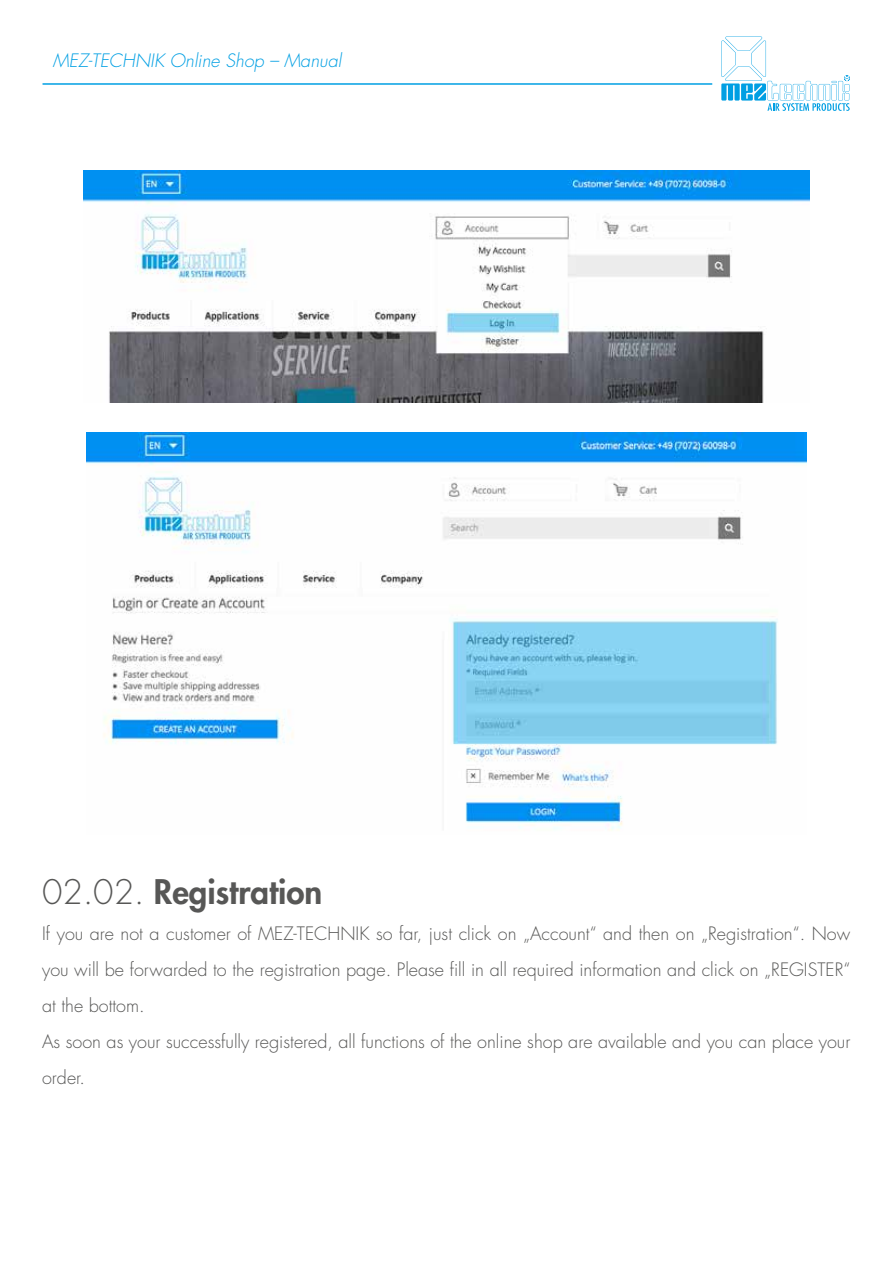
<style>
.page{position:relative;width:893px;height:1263px;background:#fff}
.page>*{position:absolute;margin:0;border:0;box-sizing:border-box;transform-origin:0 0}
.t1{font:800 33px "Futura";color:#575756}
.t2{font:300 18px/36px "Futura";color:#575756}
.t3{font:italic 300 18px "Futura";color:#009fe3}
.s1{font-weight:300}
</style>
<div class="page">
<svg style="left:721px;top:36px;width:129px;height:75px"></svg>
<hr style="left:43px;top:83px;width:669px;height:2px;background:#009fe3">
<img style="left:84px;top:171px;width:725px;height:231px">
<img style="left:87px;top:432px;width:719px;height:399px">
<p class="t3" style="left:53px;top:49px;width:290px">MEZ-TECHNIK Online Shop – Manual</p>
<h1 class="t1" style="left:42px;top:870px;width:282px"><span class="s1">02.02.</span> Registration</h1>
<p class="t2" style="left:42px;top:915px;width:810px">If you are not a customer of MEZ-TECHNIK so far, just click on „Account“ and then on „Registration“. Now you will be forwarded to the registration page. Please fill in all required information and click on „REGISTER“ at the bottom.<br>As soon as your successfully registered, all functions of the online shop are available and you can place your order.</p>
</div>
